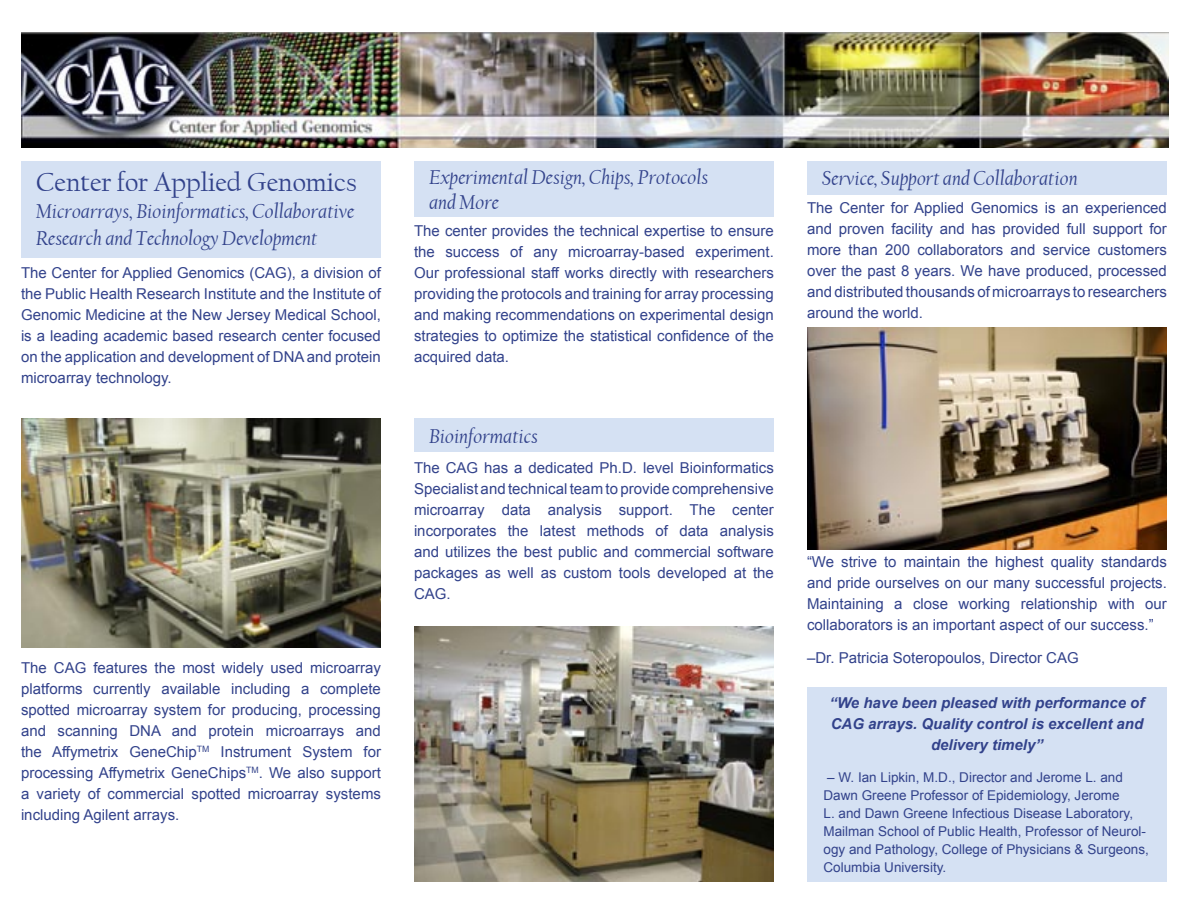
<style>
.page{position:relative;width:1188px;height:918px;background:#fff}
.page>*{position:absolute;margin:0;border:0;box-sizing:border-box;transform-origin:0 0}
.t1{font:27px "Californian FB";color:#32428b}
.t2{font:italic 21px/27px "Californian FB";color:#32428b}
.Paragraph_Style_1{font:15px/21px "Arial";color:#32428b;text-align:justify}
.t3{font:italic 700 15px/21px "Arial";color:#32428b;text-align:center}
.t4{font:13.5px/18px "Arial";color:#32428b}
</style>
<div class="page">
<img style="left:21px;top:33px;width:1147px;height:115px">
<div style="left:21px;top:161px;width:360px;height:97px;background:#d5e1f3"></div>
<div style="left:414px;top:161px;width:360px;height:56px;background:#d5e1f3"></div>
<div style="left:807px;top:687px;width:360px;height:195px;background:#d5e1f3"></div>
<div style="left:414px;top:418px;width:360px;height:34px;background:#d5e1f3"></div>
<div style="left:807px;top:161px;width:360px;height:33px;background:#d5e1f3"></div>
<img style="left:21px;top:418px;width:360px;height:230px">
<img style="left:807px;top:328px;width:360px;height:222px">
<img style="left:414px;top:627px;width:360px;height:255px">
<p class="t1" style="left:36px;top:167px;width:322px">Center for Applied Genomics</p>
<p class="t2" style="left:36px;top:198px;width:320px">Microarrays, Bioinformatics, Collaborative<br>Research and Technology Development</p>
<p class="Paragraph_Style_1" style="left:21px;top:262px;width:361px">The Center for Applied Genomics (CAG), a division of the Public Health Research Institute and the Institute of Genomic Medicine at the New Jersey Medical School, is a leading academic based research center focused on the application and development of DNA and protein microarray technology.</p>
<p class="Paragraph_Style_1" style="left:21px;top:658px;width:362px">The CAG features the most widely used microarray platforms currently available including a complete spotted microarray system for producing, processing and scanning DNA and protein microarrays and the Affymetrix GeneChip<sup>TM</sup> Instrument System for processing Affymetrix GeneChips<sup>TM</sup>. We also support a variety of commercial spotted microarray systems including Agilent arrays.</p>
<p class="t2" style="left:429px;top:164px;width:281px">Experimental Design, Chips, Protocols</p>
<p class="t2" style="left:429px;top:189px;width:72px">and More</p>
<p class="Paragraph_Style_1" style="left:414px;top:220px;width:361px">The center provides the technical expertise to ensure the success of any microarray-based experiment.<br>Our professional staff works directly with researchers providing the protocols and training for array processing and making recommendations on experimental design strategies to optimize the statistical confidence of the acquired data.</p>
<p class="t2" style="left:429px;top:423px;width:111px">Bioinformatics</p>
<p class="Paragraph_Style_1" style="left:414px;top:458px;width:361px">The CAG has a dedicated Ph.D. level Bioinformatics Specialist and technical team to provide comprehensive microarray data analysis support. The center incorporates the latest methods of data analysis and utilizes the best public and commercial software packages as well as custom tools developed at the CAG.</p>
<p class="t2" style="left:822px;top:166px;width:257px">Service, Support and Collaboration</p>
<p class="Paragraph_Style_1" style="left:807px;top:198px;width:361px">The Center for Applied Genomics is an experienced and proven facility and has provided full support for more than 200 collaborators and service customers over the past 8 years. We have produced, processed and distributed thousands of microarrays to researchers around the world.</p>
<p class="Paragraph_Style_1" style="left:807px;top:552px;width:361px">“We strive to maintain the highest quality standards and pride ourselves on our many successful projects.<br>Maintaining a close working relationship with our collaborators is an important aspect of our success.”</p>
<p class="Paragraph_Style_1" style="left:807px;top:648px;width:273px">–Dr. Patricia Soteropoulos, Director CAG</p>
<p class="t3" style="left:830px;top:693px;width:316px">“We have been pleased with performance of<br>CAG arrays. Quality control is excellent and delivery timely”</p>
<p class="t4" style="left:824px;top:768px;width:327px">– W. Ian Lipkin, M.D., Director and Jerome L. and Dawn Greene Professor of Epidemiology, Jerome<br>L. and Dawn Greene Infectious Disease Laboratory, Mailman School of Public Health, Professor of Neurol&shy;ogy and Pathology, College of Physicians &amp; Surgeons, Columbia University.</p>
</div>
